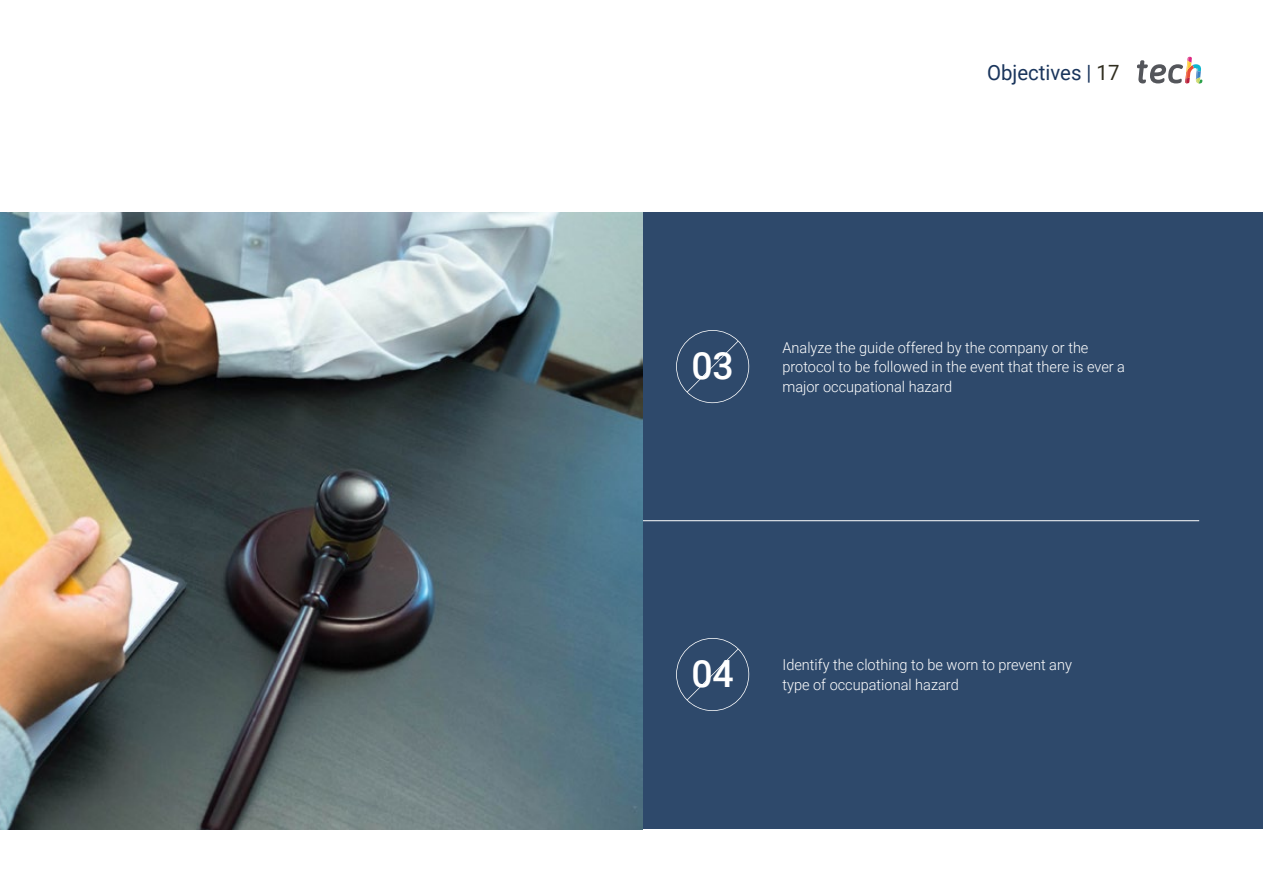
<style>
.page{position:relative;width:1263px;height:893px;background:#fff}
.page>*{position:absolute;margin:0;border:0;box-sizing:border-box;transform-origin:0 0}
.t1{font:500 37.5px "Roboto";color:#fff}
.t2{font:21px "Roboto";color:#1a355c}
.t3{font:300 15px/19.5px "Roboto";color:#fff}
.s1{color:#312e20}
</style>
<div class="page">
<svg style="left:1137px;top:57px;width:65px;height:27px"></svg>
<div style="left:642px;top:213px;width:621px;height:616px;background:#2e496b"></div>
<svg style="left:676px;top:330px;width:73px;height:73px"></svg>
<svg style="left:676px;top:638px;width:73px;height:73px"></svg>
<hr style="left:0;top:520px;width:1199px;height:1px;background:#fff">
<img style="left:0;top:213px;width:642px;height:616px">
<h2 class="t2" style="left:987px;top:57px;width:134px">Objectives | <span class="s1">17</span></h2>
<h1 class="t1" style="left:691px;top:340px;width:44px">03</h1>
<p class="t3" style="left:782px;top:337px;width:344px">Analyze the guide offered by the company or the protocol to be followed in the event that there is ever a major occupational hazard</p>
<h1 class="t1" style="left:691px;top:648px;width:44px">04</h1>
<p class="t3" style="left:782px;top:654px;width:291px">Identify the clothing to be worn to prevent any</p>
<p class="t3" style="left:782px;top:674px;width:178px">type of occupational hazard</p>
</div>
